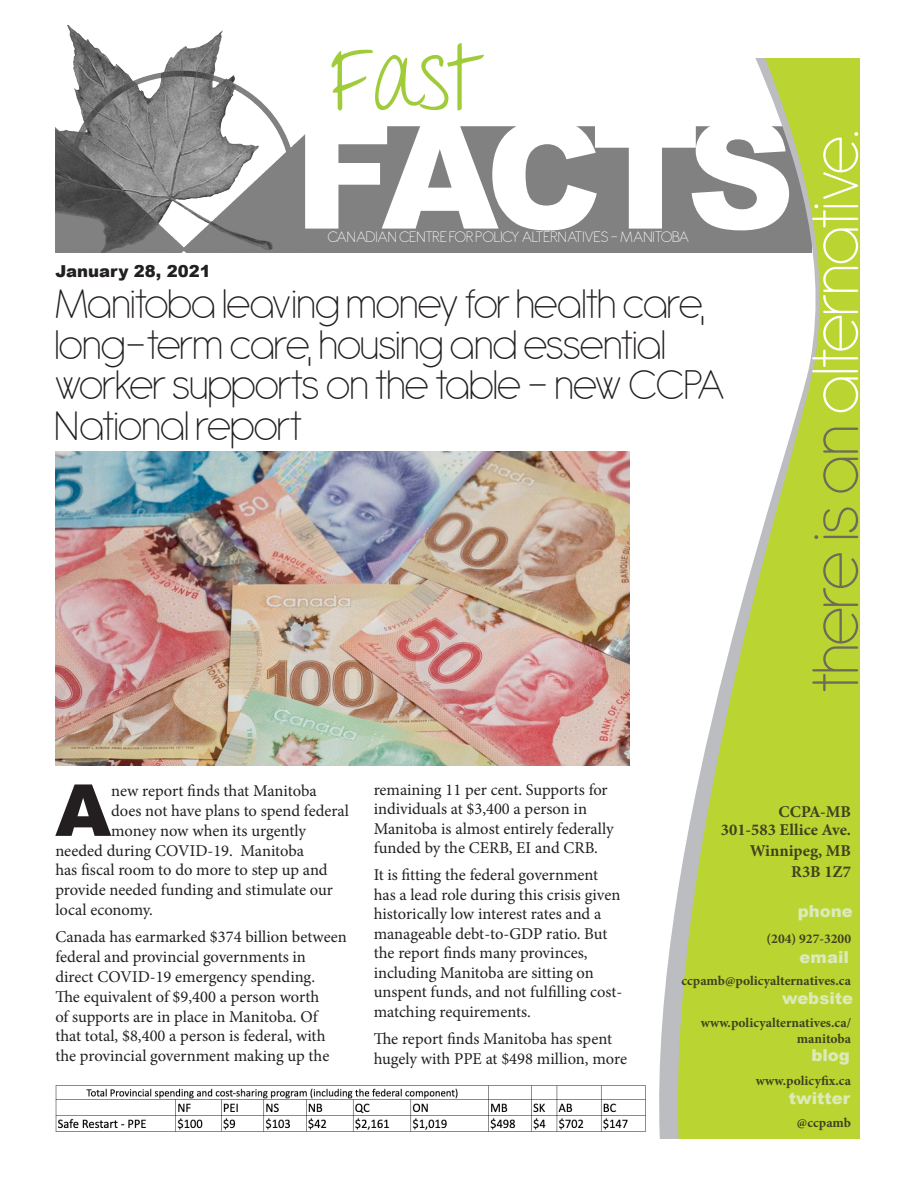
<style>
.page{position:relative;width:918px;height:1188px;background:#fff}
.page>*{position:absolute;margin:0;border:0;box-sizing:border-box;transform-origin:0 0}
.t1{font:900 150px "Arial";letter-spacing:-.085em;color:#fff}
.t2{font:90px "Throw My Hands Upinthe Air";color:#a1cc3a}
.t3{font:200 72px "Antipasto";letter-spacing:-.04em;color:#fff}
.t4{font:900 71.85px "Arial";color:#231f20}
.HEADLINE{font:200 45px/40.5px "Antipasto";letter-spacing:-.04em;color:#231f20}
.t5{font:16.5px/19.5px "Minion Pro";color:#231f20}
.t6{font:200 16.5px "Antipasto";color:#fff}
.t7{font:700 16.5px/21px "Minion Pro";color:#40411e;text-align:right}
.t8{font:900 16.5px "Arial";color:#dceab8}
.t9{font:900 16.5px "Arial";color:#231f20}
.t10{font:700 13.5px/16.5px "Minion Pro";color:#40411e;text-align:right}
.s1{color:#6e6c59}
</style>
<div class="page">
<img style="left:55px;top:25px;width:593px;height:228px">
<svg style="left:648px;top:126px;width:14px;height:1012px"></svg>
<svg style="left:662px;top:58px;width:198px;height:1080px;fill:#bad432"></svg>
<img style="left:54px;top:1085px;width:593px;height:47px">
<img style="left:55px;top:452px;width:574px;height:314px">
<p class="t2" style="left:329px;top:25px;width:151px">Fast</p>
<p class="t1" style="left:294px;top:92px;width:502px">FACTS</p>
<p class="t6" style="left:328px;top:227px;width:363px">CANADIAN CENTRE FOR POLICY ALTERNATIVES - MANITOBA</p>
<p class="t9" style="left:55px;top:262px;width:157px">January 28, 2021</p>
<p class="HEADLINE" style="left:54px;top:285px;width:673px">Manitoba leaving money for health care, long-term care, housing and essential worker supports on the table – new CCPA National report</p>
<p class="t3" style="left:794px;top:693px;width:566px;rotate:-90deg"><span class="s1">there is an</span> alternative.</p>
<p class="t4" style="left:55px;top:770px;width:57px">A</p>
<p class="t5" style="left:111px;top:781px;width:207px">new report finds that Manitoba</p>
<p class="t5" style="left:111px;top:801px;width:240px">does not have plans to spend federal</p>
<p class="t5" style="left:111px;top:821px;width:197px">money now when its urgently</p>
<p class="t5" style="left:55px;top:841px;width:250px">needed during COVID-19. Manitoba</p>
<p class="t5" style="left:55px;top:861px;width:274px">has fiscal room to do more to step up and</p>
<p class="t5" style="left:55px;top:880px;width:279px">provide needed funding and stimulate our</p>
<p class="t5" style="left:55px;top:900px;width:99px">local economy.</p>
<p class="t5" style="left:55px;top:927px;width:293px">Canada has earmarked $374 billion between federal and provincial governments in direct COVID-19 emergency spending.<br>The equivalent of $9,400 a person worth<br>of supports are in place in Manitoba. Of that total, $8,400 a person is federal, with the provincial government making up the</p>
<p class="t5" style="left:374px;top:780px;width:242px">remaining 11 per cent. Supports for individuals at $3,400 a person in Manitoba is almost entirely federally funded by the CERB, EI and CRB.</p>
<p class="t5" style="left:374px;top:865px;width:250px">It is fitting the federal government has a lead role during this crisis given historically low interest rates and a manageable debt-to-GDP ratio. But the report finds many provinces, including Manitoba are sitting on unspent funds, and not fulfilling cost&shy;matching requirements.</p>
<p class="t5" style="left:374px;top:1029px;width:255px">The report finds Manitoba has spent hugely with PPE at $498 million, more</p>
<p class="t7" style="left:779px;top:801px;width:74px">CCPA-MB</p>
<p class="t7" style="left:721px;top:819px;width:132px">301-583 Ellice Ave.<br>Winnipeg, MB<br>R3B 1Z7</p>
<p class="t8" style="left:798px;top:902px;width:57px">phone</p>
<p class="t10" style="left:767px;top:930px;width:86px">(204) 927-3200</p>
<p class="t10" style="left:681px;top:972px;width:171px">ccpamb@policyalternatives.ca</p>
<p class="t10" style="left:701px;top:1014px;width:152px">www.policyalternatives.ca/ manitoba</p>
<p class="t10" style="left:756px;top:1073px;width:97px">www.policyfix.ca</p>
<p class="t10" style="left:797px;top:1115px;width:56px">@ccpamb</p>
<p class="t8" style="left:800px;top:947px;width:51px">email</p>
<p class="t8" style="left:782px;top:989px;width:73px">website</p>
<p class="t8" style="left:811px;top:1046px;width:40px">blog</p>
<p class="t8" style="left:789px;top:1089px;width:63px">twitter</p>
</div>
